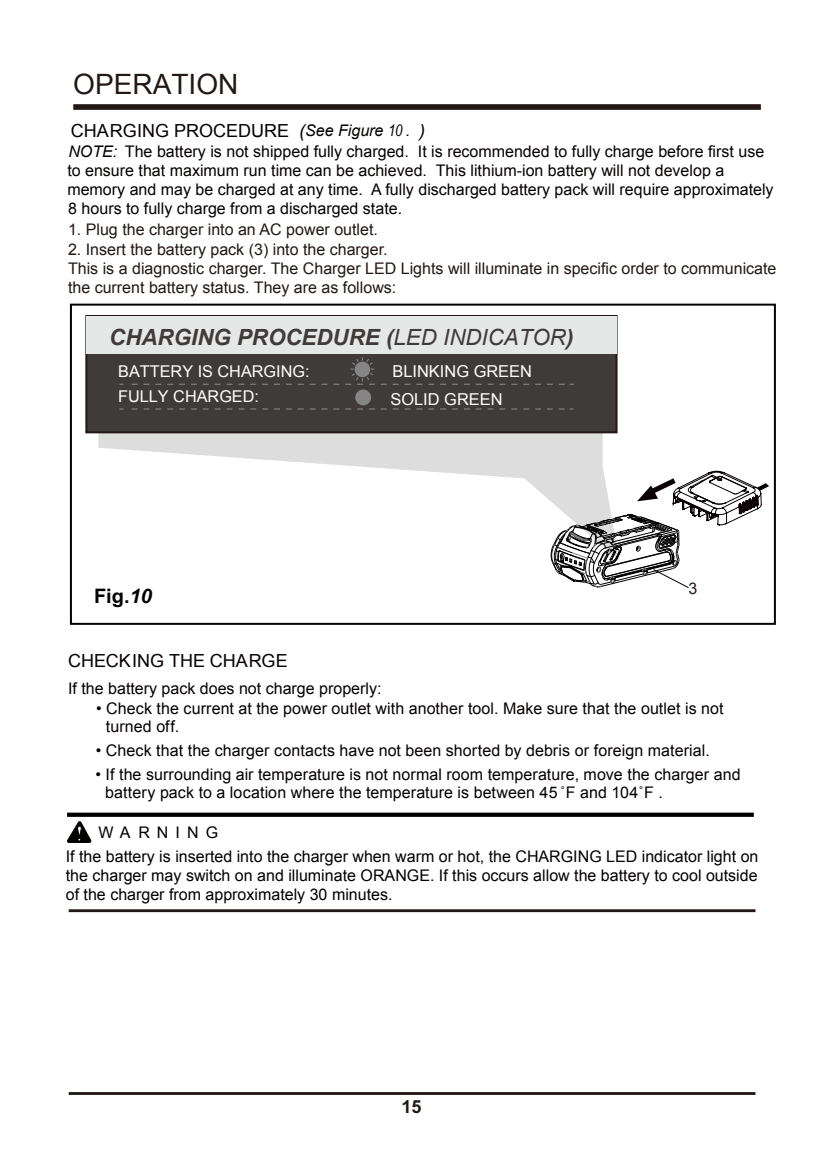
<style>
.page{position:relative;width:823px;height:1163px;background:#fff}
.page>*{position:absolute;margin:0;border:0;box-sizing:border-box;transform-origin:0 0}
.t1{font:28px "Arial";color:#231815}
.t2{font:italic 700 22.4px "Arial";color:#3f3b3a}
.t3{font:700 20px "Arial";color:#070001}
.t4{font:18px "Arial";color:#070001}
.t5{font:700 18px "Arial";color:#221815}
.t6{font:16.4px/27.8px "Arial";color:#fff}
.t7{font:16.2px/25.2px "Arial";color:#fff}
.t8{font:16px/19.2px "Arial";color:#070001}
.t9{font:16px/23.6px "Arial";color:#040000}
.t10{font:16px/19.2px "Arial";color:#231815}
.s1{font-style:italic}
.s2{font-style:italic;font-size:16px}
.s3{font-family:"Arial Narrow";font-style:italic;font-size:16px}
.s4{font-weight:400}
</style>
<div class="page">
<hr style="left:69px;top:909px;width:686px;height:3px;background:#221815">
<div style="left:73px;top:104px;width:687px;height:6px;background:#231815"></div>
<svg style="left:98px;top:334px;width:520px;height:166px"></svg>
<div style="left:85px;top:315px;width:532px;height:118px;background:#3f3b3a;border:2px solid #231815"></div>
<div style="left:86px;top:316px;width:530px;height:37px;background:#e6e7e7"></div>
<svg style="left:132px;top:408px;width:441px;height:1px"></svg>
<div style="left:70px;top:303px;width:705px;height:321px;border:2px solid #070001"></div>
<svg style="left:67px;top:812px;width:686px;height:4px;background:#2b2828"></svg>
<svg style="left:67px;top:821px;width:25px;height:22px"></svg>
<svg style="left:132px;top:357px;width:441px;height:27px"></svg>
<div style="left:355px;top:389px;width:16px;height:16px;background:#858586;border-radius:50%"></div>
<svg style="left:550px;top:470px;width:218px;height:118px"></svg>
<hr style="left:69px;top:1091px;width:686px;height:3px;background:#221815">
<h1 class="t1" style="left:73px;top:66px;width:166px">OPERATION</h1>
<p class="t4" style="left:71px;top:119px;width:355px">CHARGING PROCEDURE <span class="s1">(</span><span class="s2">See Figure</span> <span class="s3">10</span> <span class="s2">.</span> <span class="s1">)</span></p>
<p class="t8" style="left:67px;top:142px;width:707px"><span class="s1">NOTE:</span> The battery is not shipped fully charged. It is recommended to fully charge before first use to ensure that maximum run time can be achieved. This lithium-ion battery will not develop a memory and may be charged at any time. A fully discharged battery pack will require approximately 8 hours to fully charge from a discharged state.</p>
<p class="t10" style="left:68px;top:220px;width:311px">1. Plug the charger into an AC power outlet.</p>
<p class="t10" style="left:68px;top:239px;width:709px">2. Insert the battery pack (3) into the charger.<br>This is a diagnostic charger. The Charger LED Lights will illuminate in specific order to communicate the current battery status. They are as follows:</p>
<h2 class="t2" style="left:109px;top:321px;width:465px">CHARGING PROCEDURE (<span class="s4">LED INDICATOR</span>)</h2>
<p class="t7" style="left:118px;top:359px;width:193px">BATTERY IS CHARGING:<br>FULLY CHARGED:</p>
<p class="t6" style="left:390px;top:357px;width:143px">BLINKING GREEN<br>SOLID GREEN</p>
<p class="t3" style="left:94px;top:584px;width:59px">Fig.<span class="s1">10</span></p>
<p class="t10" style="left:688px;top:578px;width:10px">3</p>
<p class="t4" style="left:68px;top:649px;width:221px">CHECKING THE CHARGE</p>
<p class="t8" style="left:68px;top:678px;width:315px">If the battery pack does not charge properly:</p>
<p class="t8" style="left:106px;top:699px;width:618px;line-height:18px;text-indent:-10px">• Check the current at the power outlet with another tool. Make sure that the outlet is not turned off.</p>
<p class="t8" style="left:96px;top:740px;width:615px">• Check that the charger contacts have not been shorted by debris or foreign material.</p>
<p class="t8" style="left:105px;top:765px;width:636px;line-height:18px;text-indent:-10px">• If the surrounding air temperature is not normal room temperature, move the charger and battery pack to a location where the temperature is between 45 ˚F and 104˚F .</p>
<p class="t9" style="left:66px;top:820px;width:693px;text-indent:33px">WARNING<br>If the battery is inserted into the charger when warm or hot, the CHARGING LED indicator light on</p>
<p class="t9" style="left:66px;top:865px;width:693px;line-height:19.2px">the charger may switch on and illuminate ORANGE. If this occurs allow the battery to cool outside of the charger from approximately 30 minutes.</p>
<p class="t5" style="left:401px;top:1096px;width:22px">15</p>
</div>
